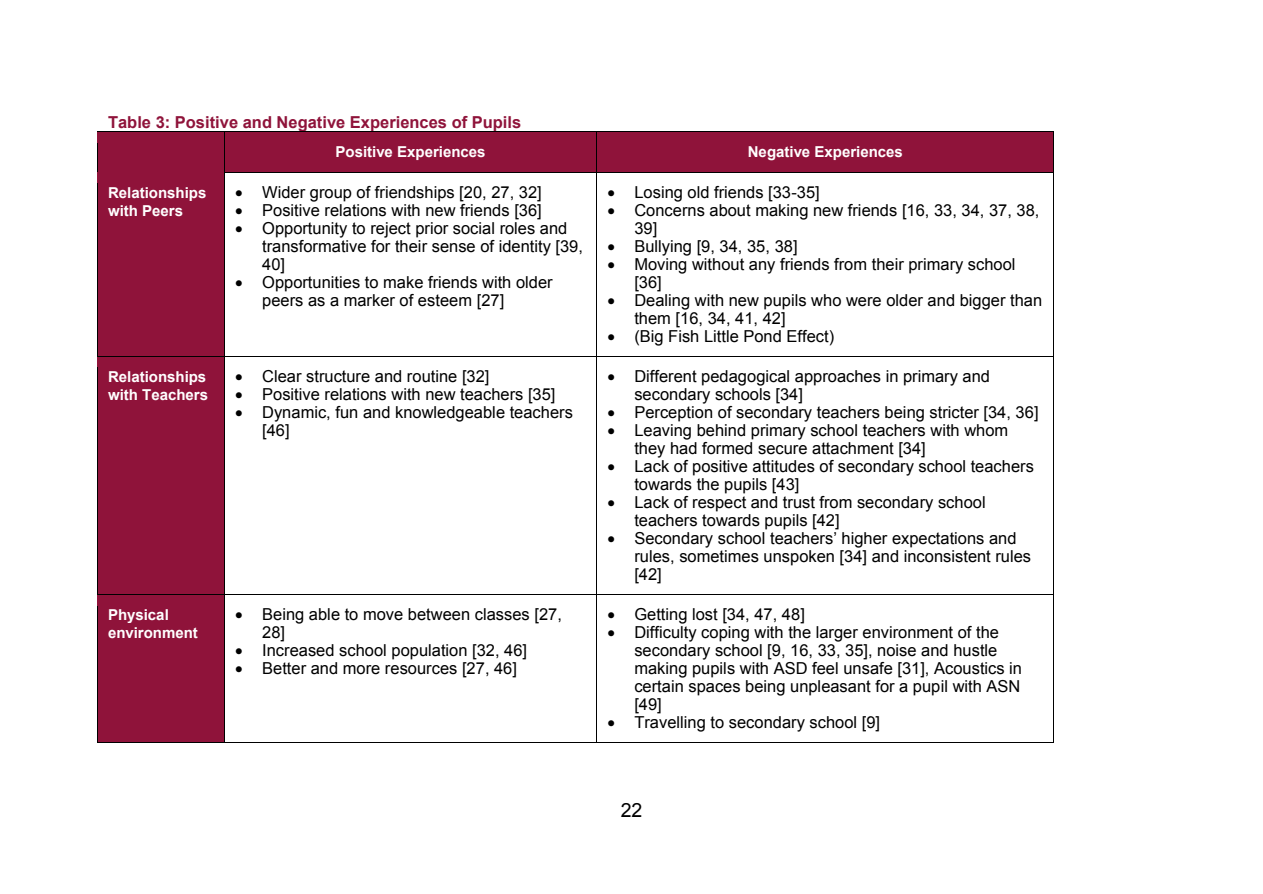
<style>
.page{position:relative;width:1263px;height:894px;background:#fff}
.page>*{position:absolute;margin:0;border:0;box-sizing:border-box;transform-origin:0 0}
.t1{font:19.5px "Arial";color:#000}
.t2{font:16.5px/18px "Arial";color:#000}
.t3{font:700 16.5px "Arial";color:#8f133a}
.t4{font:700 15px/18px "Arial";color:#fff}
</style>
<div class="page">
<div style="left:98px;top:132px;width:126px;height:39px;background:#8f133a"></div>
<div style="left:225px;top:132px;width:371px;height:39px;background:#8f133a"></div>
<div style="left:597px;top:132px;width:457px;height:39px;background:#8f133a"></div>
<hr style="left:98px;top:131px;width:126px;height:1px;background:#000">
<hr style="left:225px;top:131px;width:371px;height:1px;background:#000">
<hr style="left:597px;top:131px;width:457px;height:1px;background:#000">
<div style="left:98px;top:172px;width:126px;height:184px;background:#8f133a"></div>
<svg style="left:97px;top:131px;width:1px;height:52px"></svg>
<svg style="left:224px;top:131px;width:1px;height:52px"></svg>
<hr style="left:225px;top:172px;width:371px;height:1px;background:#000">
<svg style="left:596px;top:131px;width:1px;height:52px"></svg>
<hr style="left:597px;top:172px;width:457px;height:1px;background:#000">
<hr style="left:97px;top:183px;width:1px;height:173px;background:#000">
<hr style="left:224px;top:183px;width:1px;height:173px;background:#000">
<hr style="left:596px;top:183px;width:1px;height:173px;background:#000">
<hr style="left:1054px;top:183px;width:1px;height:173px;background:#000">
<div style="left:98px;top:356px;width:126px;height:238px;background:#8f133a"></div>
<hr style="left:225px;top:356px;width:371px;height:1px;background:#000">
<hr style="left:597px;top:356px;width:457px;height:1px;background:#000">
<hr style="left:97px;top:367px;width:1px;height:227px;background:#000">
<hr style="left:224px;top:367px;width:1px;height:227px;background:#000">
<hr style="left:596px;top:367px;width:1px;height:227px;background:#000">
<hr style="left:1054px;top:367px;width:1px;height:227px;background:#000">
<div style="left:98px;top:594px;width:126px;height:148px;background:#8f133a"></div>
<hr style="left:225px;top:594px;width:371px;height:1px;background:#000">
<hr style="left:597px;top:594px;width:457px;height:1px;background:#000">
<hr style="left:97px;top:605px;width:1px;height:137px;background:#000">
<hr style="left:98px;top:742px;width:126px;height:1px;background:#000">
<hr style="left:224px;top:605px;width:1px;height:137px;background:#000">
<hr style="left:225px;top:742px;width:371px;height:1px;background:#000">
<hr style="left:596px;top:605px;width:1px;height:137px;background:#000">
<hr style="left:597px;top:742px;width:457px;height:1px;background:#000">
<hr style="left:1054px;top:605px;width:1px;height:137px;background:#000">
<p class="t3" style="left:108px;top:113px;width:415px">Table 3: Positive and Negative Experiences of Pupils</p>
<p class="t4" style="left:336px;top:143px;width:152px">Positive Experiences</p>
<p class="t4" style="left:748px;top:143px;width:157px">Negative Experiences</p>
<p class="t4" style="left:108px;top:183px;width:100px">Relationships with Peers</p>
<p class="t2" style="left:235px;top:183px;width:308px">• Wider group of friendships [20, 27, 32]</p>
<p class="t2" style="left:607px;top:183px;width:214px">• Losing old friends [33-35]</p>
<p class="t2" style="left:634px;top:201px;width:407px;text-indent:-27px">• Concerns about making new friends [16, 33, 34, 37, 38,<br>39]</p>
<p class="t2" style="left:607px;top:237px;width:192px">• Bullying [9, 34, 35, 38]</p>
<p class="t2" style="left:634px;top:255px;width:383px;text-indent:-27px">• Moving without any friends from their primary school [36]</p>
<p class="t2" style="left:634px;top:291px;width:409px;text-indent:-27px">• Dealing with new pupils who were older and bigger than them [16, 34, 41, 42]</p>
<p class="t2" style="left:607px;top:327px;width:228px">• (Big Fish Little Pond Effect)</p>
<p class="t2" style="left:235px;top:201px;width:308px">• Positive relations with new friends [36]</p>
<p class="t2" style="left:262px;top:219px;width:322px;text-indent:-27px">• Opportunity to reject prior social roles and transformative for their sense of identity [39,<br>40]</p>
<p class="t2" style="left:262px;top:273px;width:292px;text-indent:-27px">• Opportunities to make friends with older peers as a marker of esteem [27]</p>
<p class="t4" style="left:108px;top:367px;width:102px">Relationships with Teachers</p>
<p class="t2" style="left:235px;top:367px;width:256px">• Clear structure and routine [32]</p>
<p class="t2" style="left:235px;top:385px;width:322px">• Positive relations with new teachers [35]</p>
<p class="t2" style="left:262px;top:403px;width:312px;text-indent:-27px">• Dynamic, fun and knowledgeable teachers [46]</p>
<p class="t4" style="left:108px;top:605px;width:91px">Physical environment</p>
<p class="t2" style="left:262px;top:605px;width:301px;text-indent:-27px">• Being able to move between classes [27,<br>28]</p>
<p class="t2" style="left:235px;top:641px;width:293px">• Increased school population [32, 46]</p>
<p class="t2" style="left:235px;top:659px;width:283px">• Better and more resources [27, 46]</p>
<p class="t2" style="left:634px;top:367px;width:357px;text-indent:-27px">• Different pedagogical approaches in primary and secondary schools [34]</p>
<p class="t2" style="left:607px;top:403px;width:433px">• Perception of secondary teachers being stricter [34, 36]</p>
<p class="t2" style="left:634px;top:421px;width:375px;text-indent:-27px">• Leaving behind primary school teachers with whom they had formed secure attachment [34]</p>
<p class="t2" style="left:634px;top:457px;width:401px;text-indent:-27px">• Lack of positive attitudes of secondary school teachers towards the pupils [43]</p>
<p class="t2" style="left:634px;top:493px;width:353px;text-indent:-27px">• Lack of respect and trust from secondary school teachers towards pupils [42]</p>
<p class="t2" style="left:634px;top:529px;width:398px;text-indent:-27px">• Secondary school teachers’ higher expectations and rules, sometimes unspoken [34] and inconsistent rules [42]</p>
<p class="t2" style="left:607px;top:605px;width:199px">• Getting lost [34, 47, 48]</p>
<p class="t2" style="left:634px;top:623px;width:389px;text-indent:-27px">• Difficulty coping with the larger environment of the secondary school [9, 16, 33, 35], noise and hustle making pupils with ASD feel unsafe [31], Acoustics in certain spaces being unpleasant for a pupil with ASN [49]</p>
<p class="t2" style="left:607px;top:713px;width:274px">• Travelling to secondary school [9]</p>
<p class="t1" style="left:621px;top:799px;width:23px">22</p>
</div>
